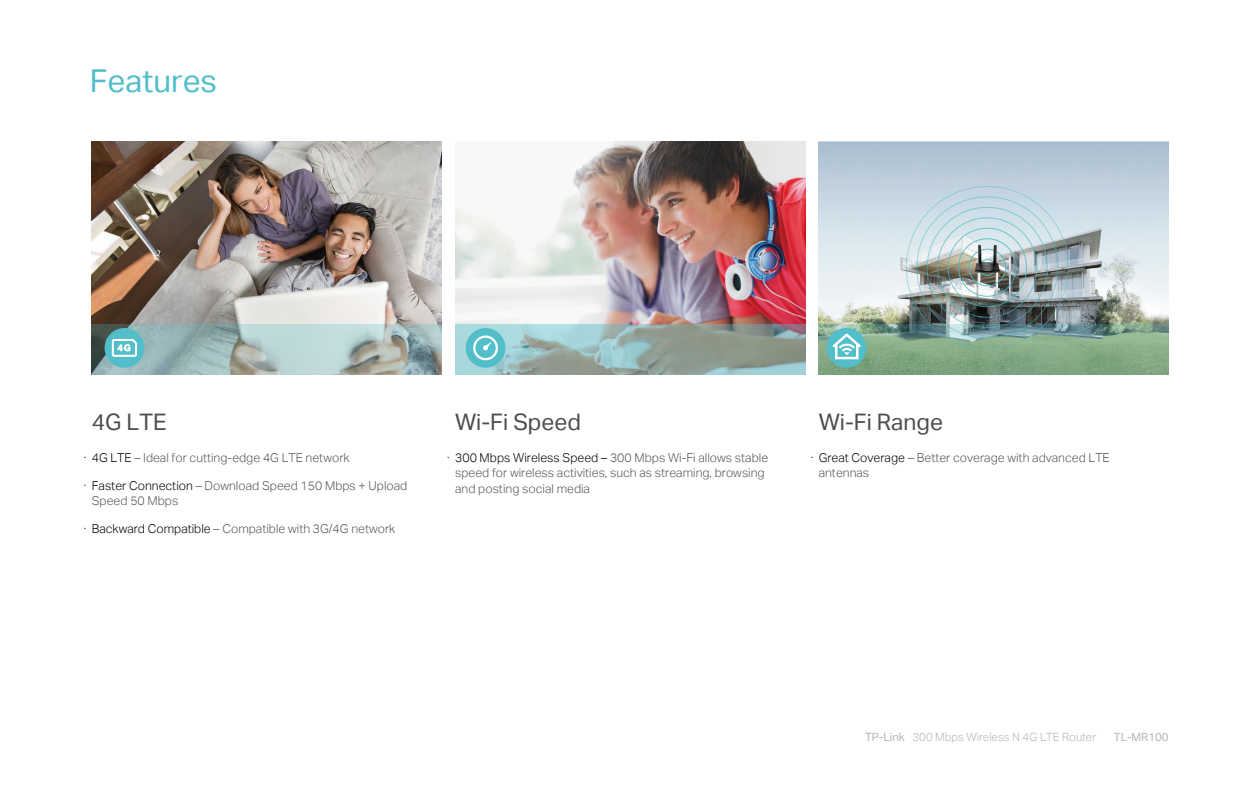
<style>
.page{position:relative;width:1260px;height:788px;background:#fff}
.page>*{position:absolute;margin:0;border:0;box-sizing:border-box;transform-origin:0 0}
.t1{font:31.5px "TP Link Aktiv Regular";color:#51beca}
.t2{font:22.75px "TP Link Aktiv Regular";color:#4d4d4d}
.t3{font:12.25px/15.8px "TP Link Aktiv Light";color:#585757}
.t4{font:11.38px "TP Link Aktiv Light";color:#b5b5b5}
.t5{font:11.38px "TP Link Aktiv Regular";color:#b5b5b5}
.s1{color:#060001}
.s2{font-family:"TP Link Aktiv Regular"}
</style>
<div class="page">
<img style="left:92px;top:141px;width:350px;height:183px">
<svg style="left:92px;top:324px;width:350px;height:50px;background:#a0b5b4"></svg>
<img style="left:455px;top:141px;width:350px;height:183px">
<svg style="left:455px;top:324px;width:350px;height:50px;background:#95ada9"></svg>
<img style="left:819px;top:142px;width:350px;height:182px">
<svg style="left:819px;top:324px;width:350px;height:50px;background:#7fa489"></svg>
<div style="left:827px;top:328px;width:39px;height:40px;background:#51beca;border-radius:50%"></div>
<svg style="left:832px;top:333px;width:29px;height:26px"></svg>
<div style="left:105px;top:328px;width:39px;height:40px;background:#51beca;border-radius:50%"></div>
<svg style="left:114px;top:339px;width:21px;height:18px"></svg>
<div style="left:969px;top:249px;width:37px;height:37px;border:1px solid #4bb8be;border-radius:50%"></div>
<div style="left:958px;top:238px;width:59px;height:59px;border:1px solid #4bb8be;border-radius:50%"></div>
<div style="left:948px;top:228px;width:79px;height:79px;border:1px solid #4bb8be;border-radius:50%"></div>
<div style="left:466px;top:328px;width:39px;height:40px;background:#51beca;border-radius:50%"></div>
<svg style="left:473px;top:335px;width:25px;height:25px"></svg>
<img style="left:964px;top:243px;width:47px;height:37px">
<h1 class="t1" style="left:90px;top:68px;width:129px">Features</h1>
<h2 class="t2" style="left:92px;top:412px;width:76px">4G LTE</h2>
<p class="t3" style="left:84px;top:450px;width:267px"><span class="s1">· 4G LTE</span> – Ideal for cutting-edge 4G LTE network</p>
<p class="t3" style="left:92px;top:477px;width:317px;text-indent:-8px"><span class="s1">· Faster Connection</span> – Download Speed 150 Mbps + Upload<br>Speed 50 Mbps</p>
<p class="t3" style="left:84px;top:522px;width:313px"><span class="s1">· Backward Compatible</span> – Compatible with 3G/4G network</p>
<h2 class="t2" style="left:455px;top:412px;width:127px">Wi-Fi Speed</h2>
<p class="t3" style="left:455px;top:450px;width:315px;text-indent:-8px"><span class="s1">· 300 Mbps Wireless Speed –</span> 300 Mbps Wi-Fi allows stable speed for wireless activities, such as streaming, browsing and posting social media</p>
<h2 class="t2" style="left:819px;top:412px;width:126px">Wi-Fi Range</h2>
<p class="t3" style="left:819px;top:450px;width:293px;text-indent:-8px"><span class="s1">· Great Coverage</span> – Better coverage with advanced LTE antennas</p>
<p class="t4" style="left:865px;top:732px;width:233px"><span class="s2">TP-Link</span> 300 Mbps Wireless N 4G LTE Router</p>
<p class="t5" style="left:1114px;top:732px;width:56px">TL-MR100</p>
</div>
